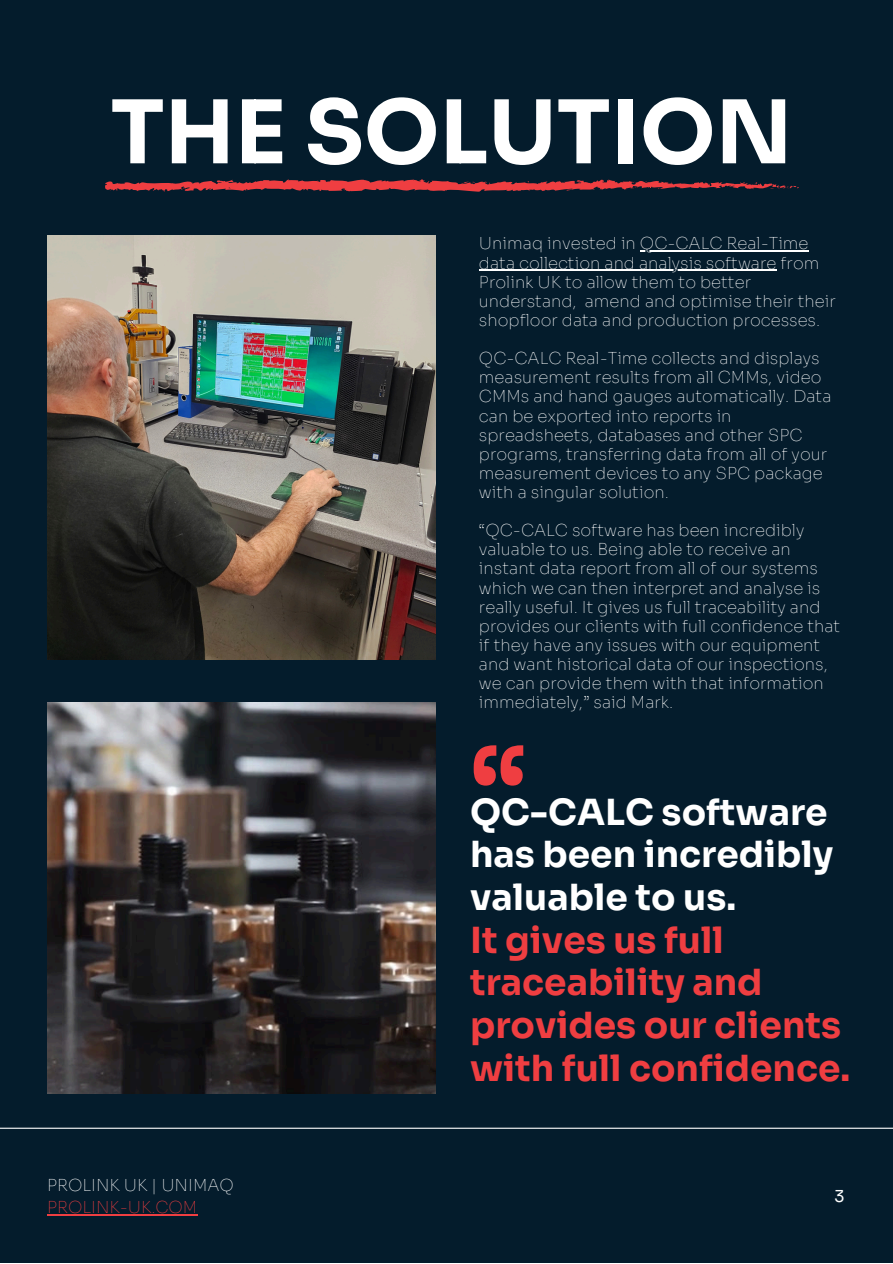
<style>
.page{position:relative;width:893px;height:1264px;background:#fff}
.page>*{position:absolute;margin:0;border:0;box-sizing:border-box;transform-origin:0 0}
.t1{font:700 114.3px "Sora";color:#ef3e41}
.t2{font:700 87.6px "Sora";color:#fff}
.t3{font:700 36px/42.8px "Sora";color:#ef3e41}
.t4{font:700 36px/42.8px "Sora";color:#fff}
.t5{font:100 16.5px/19px "Sora";color:#fff}
.t6{font:100 16.5px "Sora";color:#ef3e41}
.t7{font:16.5px "Sora";color:#fff}
</style>
<div class="page">
<div style="left:0;top:0;width:892px;height:1262px;background:#041c2c"></div>
<hr style="left:0;top:1127px;width:892px;height:1px;background:#fff">
<svg style="left:105px;top:179px;width:693px;height:13px"></svg>
<img style="left:47px;top:236px;width:388px;height:423px">
<img style="left:47px;top:702px;width:388px;height:390px">
<hr style="left:640px;top:250px;width:168px;height:2px;background:#fff">
<hr style="left:479px;top:270px;width:297px;height:1px;background:#fff">
<hr style="left:47px;top:1214px;width:150px;height:1px;background:#ef3e41">
<h2 class="t2" style="left:110px;top:60px;width:683px">THE SOLUTION</h2>
<p class="t5" style="left:479px;top:232px;width:358px">Unimaq invested in QC-CALC Real-Time data collection and analysis software from Prolink UK to allow them to better understand, amend and optimise their their shopfloor data and production processes.</p>
<p class="t5" style="left:479px;top:347px;width:354px">QC-CALC Real-Time collects and displays measurement results from all CMMs, video CMMs and hand gauges automatically. Data can be exported into reports in spreadsheets, databases and other SPC programs, transferring data from all of your measurement devices to any SPC package with a singular solution.</p>
<p class="t5" style="left:479px;top:519px;width:363px">“QC-CALC software has been incredibly valuable to us. Being able to receive an instant data report from all of our systems which we can then interpret and analyse is really useful. It gives us full traceability and provides our clients with full confidence that if they have any issues with our equipment and want historical data of our inspections, we can provide them with that information immediately,” said Mark.</p>
<p class="t5" style="left:47px;top:1173px;width:188px">PROLINK UK | UNIMAQ</p>
<p class="t6" style="left:47px;top:1193px;width:152px">PROLINK-UK.COM</p>
<h1 class="t1" style="left:470px;top:695px;width:59px">“</h1>
<h3 class="t4" style="left:470px;top:787px;width:364px">QC-CALC software has been incredibly valuable to us.</h3>
<h3 class="t3" style="left:470px;top:915px;width:382px">It gives us full traceability and provides our clients with full confidence.</h3>
<p class="t7" style="left:834px;top:1182px;width:12px">3</p>
</div>
